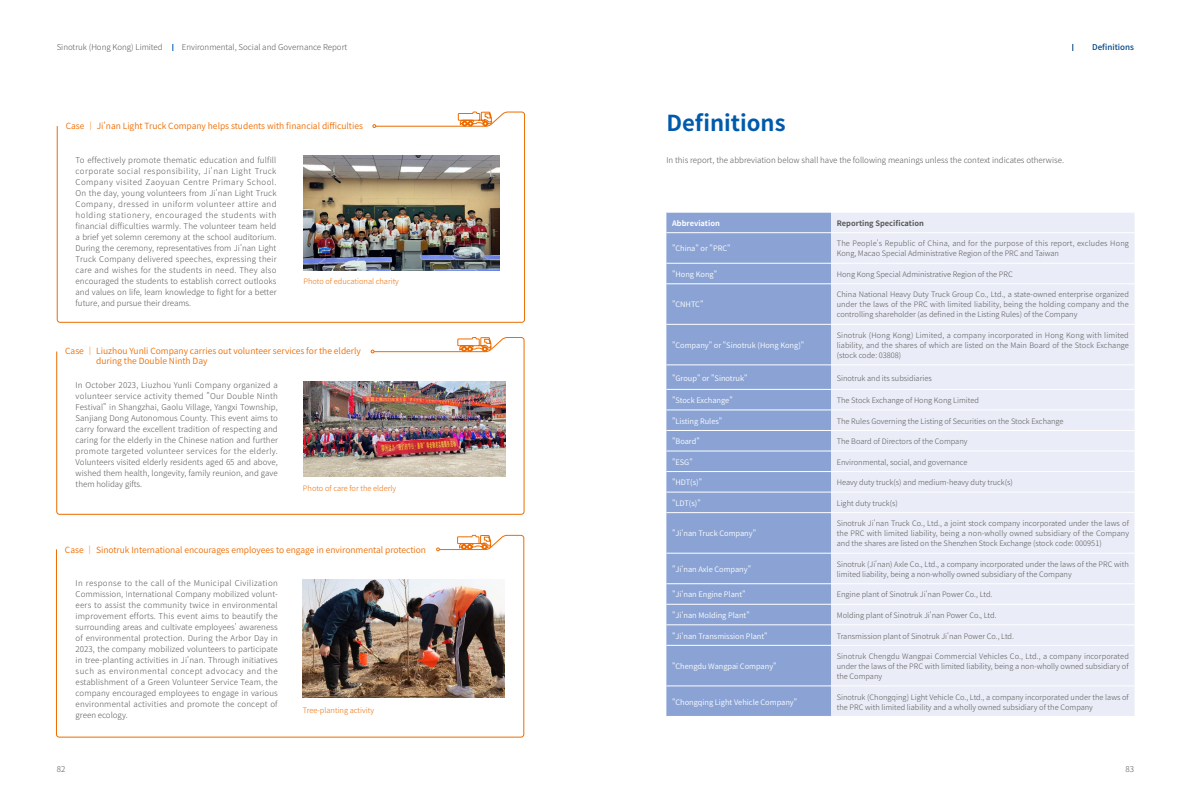
<style>
.page{position:relative;width:1191px;height:808px;background:#fff}
.page>*{position:absolute;margin:0;border:0;box-sizing:border-box;transform-origin:0 0}
.t1{font:700 22px "Source Han Sans CN";color:#005aab}
.t2{font:8.5px/10.2px "Source Han Sans CN";color:#ed6c00}
.t3{font:300 8px/11px "Source Han Sans CN";color:#595757;text-align:justify}
.t4{font:500 8px "Source Han Sans CN";color:#004386}
.t5{font:300 7.5px/10px "Source Han Sans CN";color:#595757;text-align:justify}
.t6{font:7.5px "Source Han Sans CN";color:#fff}
.t7{font:300 7.5px "Source Han Sans CN";color:#ed6c00}
.t8{font:700 7.5px "Source Han Sans CN";color:#595757}
.t9{font:700 7.5px "Source Han Sans CN";color:#fff}
</style>
<div class="page">
<svg style="left:56px;top:337px;width:468px;height:177px"></svg>
<svg style="left:56px;top:535px;width:468px;height:202px"></svg>
<img style="left:303px;top:381px;width:202px;height:95px">
<img style="left:303px;top:579px;width:202px;height:118px">
<svg style="left:57px;top:112px;width:468px;height:210px"></svg>
<svg style="left:457px;top:337px;width:34px;height:15px"></svg>
<svg style="left:457px;top:535px;width:34px;height:14px"></svg>
<svg style="left:458px;top:112px;width:33px;height:14px"></svg>
<div style="left:666px;top:213px;width:165px;height:503px;background:#8aa3d4"></div>
<div style="left:831px;top:213px;width:303px;height:503px;background:#eaedf7"></div>
<hr style="left:666px;top:232px;width:165px;height:1px;background:#fff">
<hr style="left:831px;top:232px;width:303px;height:1px;background:#fff">
<hr style="left:666px;top:263px;width:165px;height:1px;background:#fff">
<hr style="left:831px;top:263px;width:303px;height:1px;background:#fff">
<hr style="left:666px;top:283px;width:165px;height:1px;background:#fff">
<hr style="left:831px;top:283px;width:303px;height:1px;background:#fff">
<hr style="left:666px;top:324px;width:165px;height:1px;background:#fff">
<hr style="left:831px;top:324px;width:303px;height:1px;background:#fff">
<hr style="left:666px;top:365px;width:165px;height:1px;background:#fff">
<hr style="left:831px;top:365px;width:303px;height:1px;background:#fff">
<hr style="left:666px;top:389px;width:165px;height:1px;background:#fff">
<hr style="left:831px;top:389px;width:303px;height:1px;background:#fff">
<hr style="left:666px;top:410px;width:165px;height:1px;background:#fff">
<hr style="left:831px;top:410px;width:303px;height:1px;background:#fff">
<hr style="left:666px;top:430px;width:165px;height:1px;background:#fff">
<hr style="left:831px;top:430px;width:303px;height:1px;background:#fff">
<hr style="left:666px;top:451px;width:165px;height:1px;background:#fff">
<hr style="left:831px;top:451px;width:303px;height:1px;background:#fff">
<hr style="left:666px;top:471px;width:165px;height:1px;background:#fff">
<hr style="left:831px;top:471px;width:303px;height:1px;background:#fff">
<hr style="left:666px;top:492px;width:165px;height:1px;background:#fff">
<hr style="left:831px;top:492px;width:303px;height:1px;background:#fff">
<hr style="left:666px;top:512px;width:165px;height:1px;background:#fff">
<hr style="left:831px;top:512px;width:303px;height:1px;background:#fff">
<hr style="left:666px;top:553px;width:165px;height:1px;background:#fff">
<hr style="left:831px;top:553px;width:303px;height:1px;background:#fff">
<hr style="left:666px;top:583px;width:165px;height:1px;background:#fff">
<hr style="left:831px;top:583px;width:303px;height:1px;background:#fff">
<hr style="left:666px;top:604px;width:165px;height:1px;background:#fff">
<hr style="left:831px;top:604px;width:303px;height:1px;background:#fff">
<hr style="left:666px;top:624px;width:165px;height:1px;background:#fff">
<hr style="left:831px;top:624px;width:303px;height:1px;background:#fff">
<hr style="left:666px;top:645px;width:165px;height:1px;background:#fff">
<hr style="left:831px;top:645px;width:303px;height:1px;background:#fff">
<hr style="left:666px;top:686px;width:165px;height:1px;background:#fff">
<hr style="left:831px;top:686px;width:303px;height:1px;background:#fff">
<p class="t3" style="left:57px;top:42px;width:107px">Sinotruk (Hong Kong) Limited</p>
<p class="t3" style="left:182px;top:42px;width:167px">Environmental, Social and Governance Report</p>
<p class="t4" style="left:1092px;top:43px;width:43px">Definitions</p>
<p class="t2" style="left:66px;top:120px;width:299px">Case ｜ Ji'nan Light Truck Company helps students with financial difficulties</p>
<p class="t3" style="left:76px;top:154px;width:202px">To effectively promote thematic education and fulfill corporate social responsibility, Ji'nan Light Truck Company visited Zaoyuan Centre Primary School.<br>On the day, young volunteers from Ji'nan Light Truck Company, dressed in uniform volunteer attire and holding stationery, encouraged the students with financial difficulties warmly. The volunteer team held a brief yet solemn ceremony at the school auditorium.<br>During the ceremony, representatives from Ji'nan Light Truck Company delivered speeches, expressing their care and wishes for the students in need. They also encouraged the students to establish correct outlooks and values on life, learn knowledge to fight for a better future, and pursue their dreams.</p>
<p class="t7" style="left:303px;top:278px;width:97px">Photo of educational charity</p>
<p class="t2" style="left:96px;top:346px;width:266px;text-indent:-31px">Case ｜ Liuzhou Yunli Company carries out volunteer services for the elderly during the Double Ninth Day</p>
<p class="t3" style="left:76px;top:380px;width:204px">In October 2023, Liuzhou Yunli Company organized a volunteer service activity themed "Our Double Ninth Festival" in Shangzhai, Gaolu Village, Yangxi Township, Sanjiang Dong Autonomous County. This event aims to carry forward the excellent tradition of respecting and caring for the elderly in the Chinese nation and further promote targeted volunteer services for the elderly.<br>Volunteers visited elderly residents aged 65 and above, wished them health, longevity, family reunion, and gave them holiday gifts.</p>
<p class="t7" style="left:303px;top:485px;width:95px">Photo of care for the elderly</p>
<p class="t2" style="left:65px;top:545px;width:362px">Case ｜ Sinotruk International encourages employees to engage in environmental protection</p>
<p class="t3" style="left:76px;top:578px;width:204px">In response to the call of the Municipal Civilization Commission, International Company mobilized volunt&shy;eers to assist the community twice in environmental improvement efforts. This event aims to beautify the surrounding areas and cultivate employees' awareness of environmental protection. During the Arbor Day in 2023, the company mobilized volunteers to participate in tree-planting activities in Ji'nan. Through initiatives such as environmental concept advocacy and the establishment of a Green Volunteer Service Team, the company encouraged employees to engage in various environmental activities and promote the concept of green ecology.</p>
<p class="t7" style="left:303px;top:706px;width:73px">Tree-planting activity</p>
<h1 class="t1" style="left:666px;top:111px;width:121px">Definitions</h1>
<p class="t3" style="left:666px;top:154px;width:399px">In this report, the abbreviation below shall have the following meanings unless the context indicates otherwise.</p>
<p class="t9" style="left:672px;top:219px;width:49px">Abbreviation</p>
<p class="t8" style="left:837px;top:219px;width:88px">Reporting Specification</p>
<p class="t6" style="left:672px;top:244px;width:60px">"China" or "PRC"</p>
<p class="t5" style="left:837px;top:238px;width:294px">The People's Republic of China, and for the purpose of this report, excludes Hong<br>Kong, Macao Special Administrative Region of the PRC and Taiwan</p>
<p class="t6" style="left:672px;top:270px;width:47px">"Hong Kong"</p>
<p class="t5" style="left:837px;top:269px;width:177px">Hong Kong Special Administrative Region of the PRC</p>
<p class="t6" style="left:672px;top:300px;width:33px">"CNHTC"</p>
<p class="t5" style="left:837px;top:290px;width:293px">China National Heavy Duty Truck Group Co., Ltd., a state-owned enterprise organized under the laws of the PRC with limited liability, being the holding company and the controlling shareholder (as defined in the Listing Rules) of the Company</p>
<p class="t6" style="left:672px;top:341px;width:134px">"Company" or "Sinotruk (Hong Kong)"</p>
<p class="t5" style="left:837px;top:330px;width:294px">Sinotruk (Hong Kong) Limited, a company incorporated in Hong Kong with limited liability, and the shares of which are listed on the Main Board of the Stock Exchange (stock code: 03808)</p>
<p class="t6" style="left:672px;top:374px;width:77px">"Group" or "Sinotruk"</p>
<p class="t5" style="left:837px;top:373px;width:96px">Sinotruk and its subsidiaries</p>
<p class="t6" style="left:672px;top:396px;width:62px">"Stock Exchange"</p>
<p class="t5" style="left:837px;top:395px;width:144px">The Stock Exchange of Hong Kong Limited</p>
<p class="t6" style="left:672px;top:417px;width:52px">"Listing Rules"</p>
<p class="t5" style="left:837px;top:416px;width:228px">The Rules Governing the Listing of Securities on the Stock Exchange</p>
<p class="t6" style="left:672px;top:437px;width:29px">"Board"</p>
<p class="t5" style="left:837px;top:436px;width:132px">The Board of Directors of the Company</p>
<p class="t6" style="left:672px;top:458px;width:22px">"ESG"</p>
<p class="t5" style="left:837px;top:457px;width:132px">Environmental, social, and governance</p>
<p class="t6" style="left:672px;top:478px;width:32px">"HDT(s)"</p>
<p class="t5" style="left:837px;top:477px;width:178px">Heavy duty truck(s) and medium-heavy duty truck(s)</p>
<p class="t6" style="left:672px;top:499px;width:30px">"LDT(s)"</p>
<p class="t5" style="left:837px;top:498px;width:63px">Light duty truck(s)</p>
<p class="t6" style="left:672px;top:529px;width:85px">"Ji'nan Truck Company"</p>
<p class="t5" style="left:837px;top:518px;width:294px">Sinotruk Ji'nan Truck Co., Ltd., a joint stock company incorporated under the laws of the PRC with limited liability, being a non-wholly owned subsidiary of the Company and the shares are listed on the Shenzhen Stock Exchange (stock code: 000951)</p>
<p class="t6" style="left:672px;top:565px;width:81px">"Ji'nan Axle Company"</p>
<p class="t5" style="left:837px;top:559px;width:293px">Sinotruk (Ji'nan) Axle Co., Ltd., a company incorporated under the laws of the PRC with limited liability, being a non-wholly owned subsidiary of the Company</p>
<p class="t6" style="left:672px;top:590px;width:75px">"Ji'nan Engine Plant"</p>
<p class="t5" style="left:837px;top:589px;width:157px">Engine plant of Sinotruk Ji'nan Power Co., Ltd.</p>
<p class="t6" style="left:672px;top:611px;width:79px">"Ji'nan Molding Plant"</p>
<p class="t5" style="left:837px;top:610px;width:161px">Molding plant of Sinotruk Ji'nan Power Co., Ltd.</p>
<p class="t6" style="left:672px;top:631px;width:97px">"Ji'nan Transmission Plant"</p>
<p class="t5" style="left:837px;top:631px;width:179px">Transmission plant of Sinotruk Ji'nan Power Co., Ltd.</p>
<p class="t6" style="left:672px;top:662px;width:106px">"Chengdu Wangpai Company"</p>
<p class="t5" style="left:837px;top:651px;width:294px">Sinotruk Chengdu Wangpai Commercial Vehicles Co., Ltd., a company incorporated under the laws of the PRC with limited liability, being a non-wholly owned subsidiary of the Company</p>
<p class="t6" style="left:672px;top:698px;width:127px">"Chongqing Light Vehicle Company"</p>
<p class="t5" style="left:837px;top:692px;width:293px">Sinotruk (Chongqing) Light Vehicle Co., Ltd., a company incorporated under the laws of the PRC with limited liability and a wholly owned subsidiary of the Company</p>
<p class="t3" style="left:57px;top:763px;width:10px">82</p>
<p class="t3" style="left:1125px;top:763px;width:10px">83</p>
</div>
